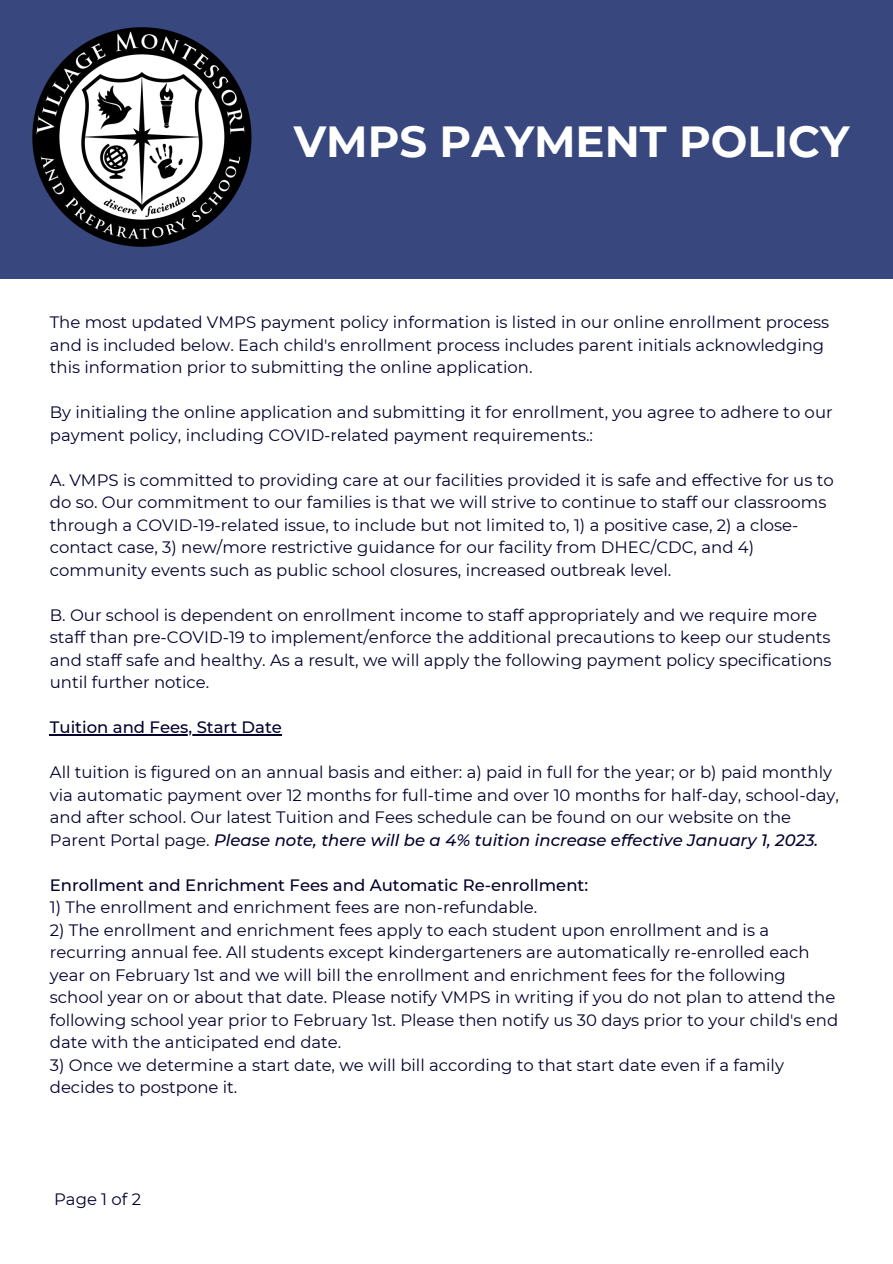
<style>
.page{position:relative;width:893px;height:1264px;background:#fff}
.page>*{position:absolute;margin:0;border:0;box-sizing:border-box;transform-origin:0 0}
.t1{font:700 43.5px "Montserrat";color:#fff}
.t2{font:16.5px/22.5px "Montserrat";color:#03002d}
.t3{font:500 16.5px "Montserrat";color:#03002d}
.s1{font-weight:500;font-style:italic}
</style>
<div class="page">
<div style="left:0;top:0;width:892px;height:278px;background:#38487e"></div>
<img style="left:0;top:27px;width:389px;height:252px">
<hr style="left:50px;top:734px;width:232px;height:1px;background:#03002d">
<h1 class="t1" style="left:294px;top:115px;width:557px">VMPS PAYMENT POLICY</h1>
<p class="t2" style="left:50px;top:311px;width:780px">The most updated VMPS payment policy information is listed in our online enrollment process and is included below. Each child's enrollment process includes parent initials acknowledging this information prior to submitting the online application.</p>
<p class="t2" style="left:50px;top:401px;width:784px">By initialing the online application and submitting it for enrollment, you agree to adhere to our payment policy, including COVID-related payment requirements.:</p>
<p class="t2" style="left:50px;top:468px;width:785px">A. VMPS is committed to providing care at our facilities provided it is safe and effective for us to do so. Our commitment to our families is that we will strive to continue to staff our classrooms through a COVID-19-related issue, to include but not limited to, 1) a positive case, 2) a close&shy;contact case, 3) new/more restrictive guidance for our facility from DHEC/CDC, and 4) community events such as public school closures, increased outbreak level.</p>
<p class="t2" style="left:50px;top:603px;width:783px">B. Our school is dependent on enrollment income to staff appropriately and we require more staff than pre-COVID-19 to implement/enforce the additional precautions to keep our students and staff safe and healthy. As a result, we will apply the following payment policy specifications until further notice.</p>
<p class="t3" style="left:50px;top:717px;width:234px">Tuition and Fees, Start Date</p>
<p class="t2" style="left:50px;top:761px;width:790px">All tuition is figured on an annual basis and either: a) paid in full for the year; or b) paid monthly via automatic payment over 12 months for full-time and over 10 months for half-day, school-day, and after school. Our latest Tuition and Fees schedule can be found on our website on the Parent Portal page. <span class="s1">Please note, there will be a 4% tuition increase effective January 1, 2023.</span></p>
<p class="t3" style="left:50px;top:874px;width:539px">Enrollment and Enrichment Fees and Automatic Re-enrollment:</p>
<p class="t2" style="left:50px;top:895px;width:489px">1) The enrollment and enrichment fees are non-refundable.</p>
<p class="t2" style="left:50px;top:918px;width:789px">2) The enrollment and enrichment fees apply to each student upon enrollment and is a recurring annual fee. All students except kindergarteners are automatically re-enrolled each year on February 1st and we will bill the enrollment and enrichment fees for the following school year on or about that date. Please notify VMPS in writing if you do not plan to attend the following school year prior to February 1st. Please then notify us 30 days prior to your child's end date with the anticipated end date.</p>
<p class="t2" style="left:50px;top:1053px;width:735px">3) Once we determine a start date, we will bill according to that start date even if a family decides to postpone it.</p>
<p class="t2" style="left:54px;top:1188px;width:88px">Page 1 of 2</p>
</div>
